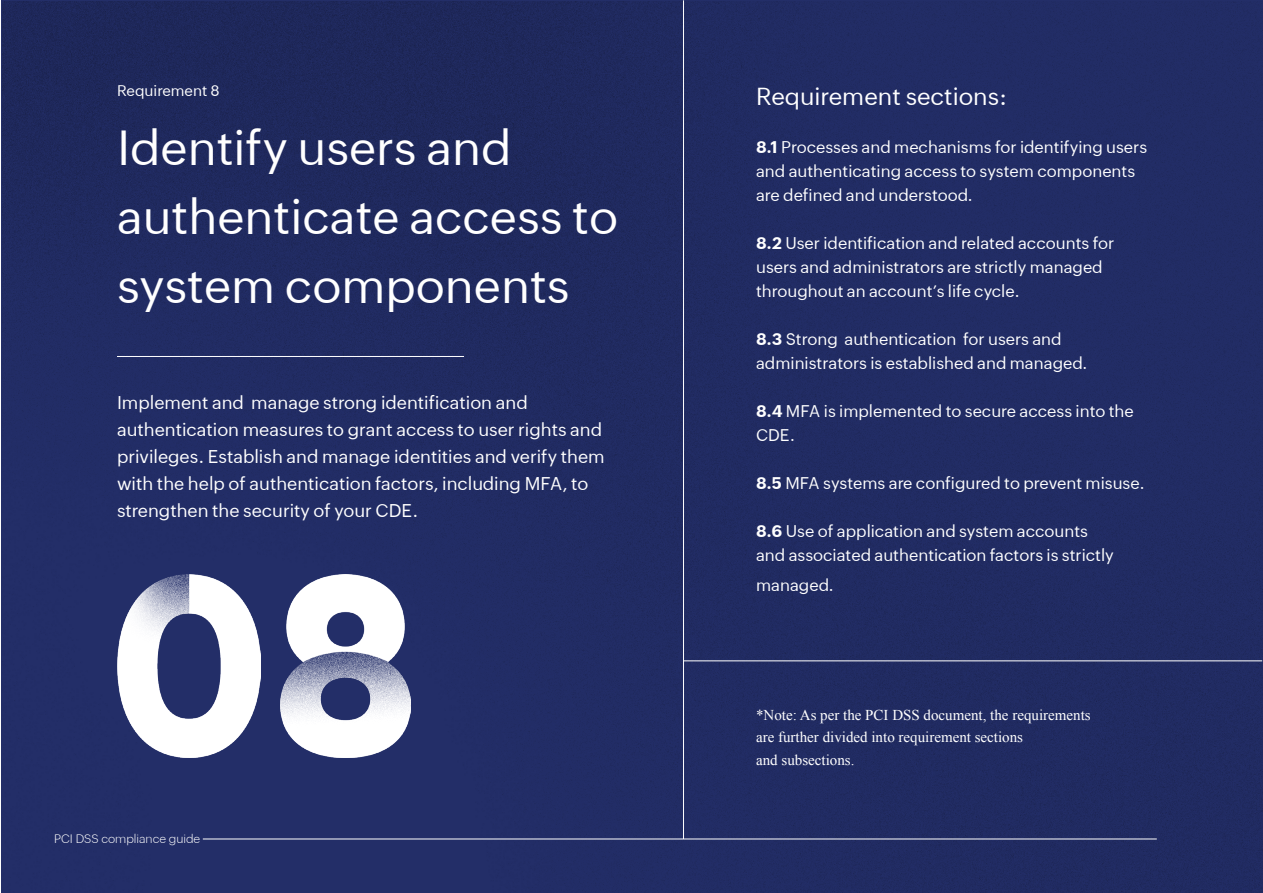
<style>
.page{position:relative;width:1263px;height:893px;background:#fff}
.page>*{position:absolute;margin:0;border:0;box-sizing:border-box;transform-origin:0 0}
.t1{font:48px/69px "Zoho Puvi";color:#fff}
.t2{font:24px "Zoho Puvi";color:#fff}
.t3{font:18px/27px "Zoho Puvi";color:#fff}
.t4{font:16.5px/24px "Zoho Puvi";color:#fff}
.t5{font:15px "Times New Roman";color:#fff}
.t6{font:15px "Zoho Puvi";color:#fff}
.t7{font:300 12px "Zoho Puvi";color:#fff}
.s1{font-weight:700}
</style>
<div class="page">
<div style="left:2px;top:1px;width:1261px;height:892px;background:#212c63"></div>
<hr style="left:117px;top:356px;width:347px;height:1px;background:#fff">
<hr style="left:683px;top:0;width:1px;height:839px;background:#fff">
<hr style="left:683px;top:661px;width:579px;height:1px;background:#fff">
<hr style="left:203px;top:839px;width:954px;height:1px;background:#fff">
<img style="left:117px;top:574px;width:144px;height:184px">
<img style="left:280px;top:574px;width:130px;height:184px">
<p class="t6" style="left:117px;top:80px;width:104px">Requirement 8</p>
<p class="t2" style="left:756px;top:78px;width:253px">Requirement sections:</p>
<p class="t4" style="left:756px;top:133px;width:393px"><span class="s1">8.1</span> Processes and mechanisms for identifying users and authenticating access to system components are defined and understood.</p>
<p class="t4" style="left:756px;top:229px;width:360px"><span class="s1">8.2</span> User identification and related accounts for users and administrators are strictly managed throughout an account’s life cycle.</p>
<p class="t4" style="left:756px;top:325px;width:333px"><span class="s1">8.3</span> Strong authentication for users and administrators is established and managed.</p>
<p class="t4" style="left:756px;top:397px;width:379px"><span class="s1">8.4</span> MFA is implemented to secure access into the<br>CDE.</p>
<p class="t4" style="left:756px;top:469px;width:390px"><span class="s1">8.5</span> MFA systems are configured to prevent misuse.</p>
<p class="t4" style="left:756px;top:517px;width:359px"><span class="s1">8.6</span> Use of application and system accounts and associated authentication factors is strictly</p>
<p class="t4" style="left:756px;top:571px;width:79px">managed.</p>
<p class="t1" style="left:117px;top:109px;width:396px">Identify users and</p>
<p class="t1" style="left:117px;top:178px;width:503px">authenticate access to system components</p>
<p class="t3" style="left:117px;top:388px;width:489px">Implement and manage strong identification and authentication measures to grant access to user rights and privileges. Establish and manage identities and verify them with the help of authentication factors, including MFA, to strengthen the security of your CDE.</p>
<p class="t7" style="left:54px;top:830px;width:148px">PCI DSS compliance guide</p>
<p class="t5" style="left:756px;top:705px;width:336px">*Note: As per the PCI DSS document, the requirements</p>
<p class="t5" style="left:756px;top:727px;width:269px">are further divided into requirement sections</p>
<p class="t5" style="left:756px;top:750px;width:100px">and subsections.</p>
</div>
